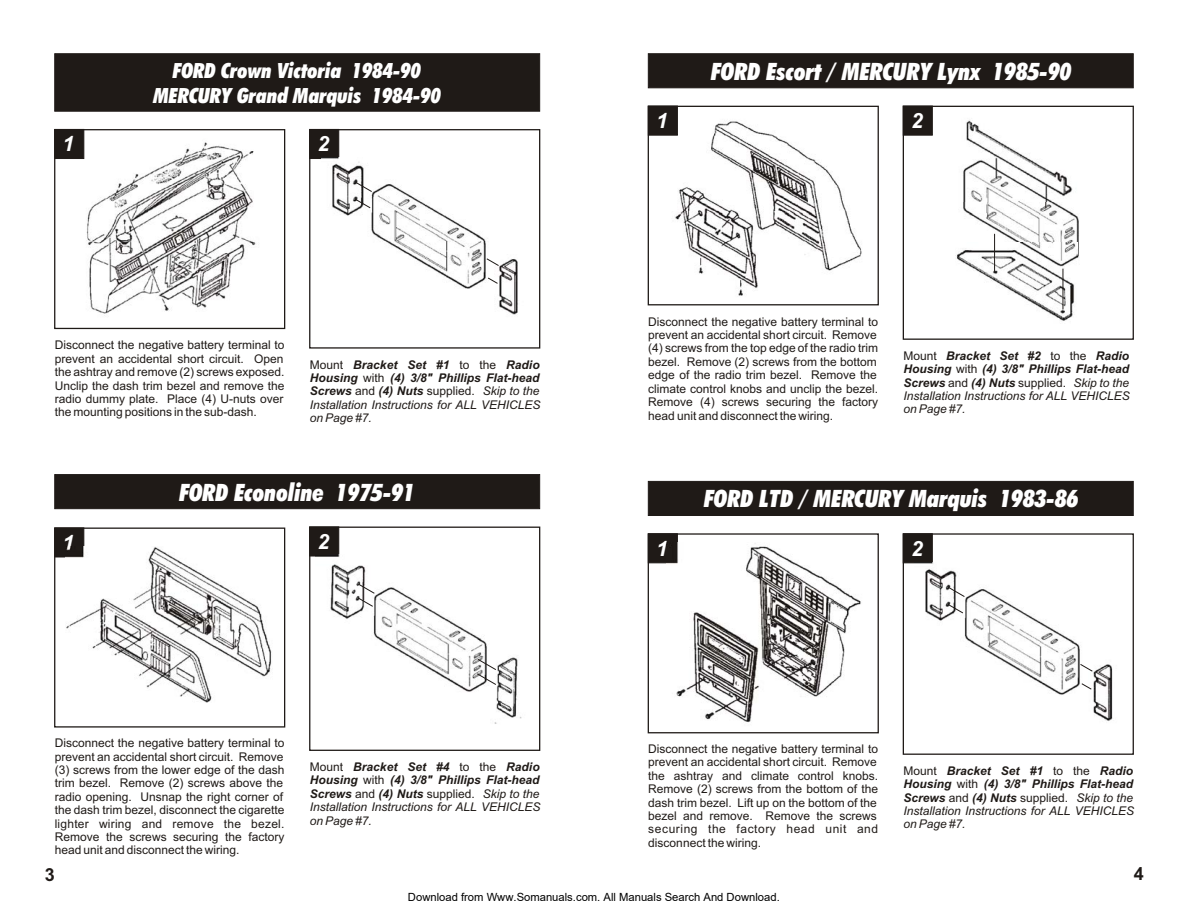
<style>
.page{position:relative;width:1188px;height:918px;background:#fff}
.page>*{position:absolute;margin:0;border:0;box-sizing:border-box;transform-origin:0 0}
.t1{font:24px "Futura X Blk Cn It BT";color:#fff}
.t2{font:21px/25.2px "Futura X Blk Cn It BT";color:#fff;text-align:center}
.t3{font:italic 700 21px "Arial";color:#fff}
.t4{font:700 18px "Arial";color:#1f1a17}
.t5{font:12px/13.4px "Arial";color:#1f1a17;text-align:justify}
.t6{font:italic 700 12px/13.4px "Arial";color:#1f1a17;text-align:justify}
.t7{font:11.25px "Arial";color:#000}
.s1{font-weight:400;font-style:normal}
.s2{font-weight:400}
</style>
<div class="page">
<img style="left:84px;top:138px;width:172px;height:178px">
<div style="left:55px;top:129px;width:29px;height:30px;background:#1f1a17;border:1px solid #1f1a17"></div>
<div style="left:55px;top:54px;width:485px;height:57px;background:#1f1a17"></div>
<div style="left:54px;top:129px;width:231px;height:200px;border:1px solid #1f1a17"></div>
<div style="left:309px;top:129px;width:30px;height:30px;background:#1f1a17;border:1px solid #1f1a17"></div>
<div style="left:309px;top:129px;width:231px;height:220px;border:1px solid #1f1a17"></div>
<img style="left:499px;top:259px;width:19px;height:56px">
<img style="left:322px;top:158px;width:42px;height:58px">
<img style="left:371px;top:184px;width:115px;height:105px">
<svg style="left:354px;top:181px;width:19px;height:28px"></svg>
<svg style="left:486px;top:258px;width:14px;height:9px"></svg>
<svg style="left:488px;top:277px;width:10px;height:7px"></svg>
<div style="left:55px;top:528px;width:29px;height:29px;background:#1f1a17;border:1px solid #1f1a17"></div>
<div style="left:55px;top:474px;width:485px;height:35px;background:#1f1a17;border:1px solid #1f1a17"></div>
<div style="left:54px;top:528px;width:231px;height:200px;border:1px solid #1f1a17"></div>
<div style="left:309px;top:527px;width:30px;height:29px;background:#1f1a17;border:1px solid #1f1a17"></div>
<div style="left:309px;top:527px;width:231px;height:224px;border:1px solid #1f1a17"></div>
<img style="left:65px;top:547px;width:207px;height:156px">
<img style="left:655px;top:121px;width:220px;height:185px">
<div style="left:648px;top:54px;width:485px;height:34px;background:#1f1a17;border:1px solid #1f1a17"></div>
<div style="left:903px;top:106px;width:30px;height:29px;background:#1f1a17;border:1px solid #1f1a17"></div>
<div style="left:903px;top:106px;width:231px;height:234px;border:1px solid #1f1a17"></div>
<div style="left:648px;top:106px;width:231px;height:199px;border:1px solid #1f1a17"></div>
<div style="left:648px;top:106px;width:30px;height:29px;background:#1f1a17;border:1px solid #1f1a17"></div>
<img style="left:373px;top:587px;width:114px;height:105px">
<img style="left:316px;top:554px;width:50px;height:65px">
<img style="left:494px;top:657px;width:28px;height:67px">
<svg style="left:476px;top:658px;width:21px;height:28px"></svg>
<svg style="left:357px;top:583px;width:18px;height:24px"></svg>
<img style="left:963px;top:201px;width:116px;height:57px">
<img style="left:955px;top:243px;width:122px;height:78px">
<hr style="left:994px;top:234px;width:1px;height:38px;background:#1f1a17">
<hr style="left:1063px;top:269px;width:1px;height:40px;background:#1f1a17">
<img style="left:963px;top:120px;width:110px;height:81px">
<div style="left:648px;top:534px;width:30px;height:29px;background:#1f1a17;border:1px solid #1f1a17"></div>
<div style="left:648px;top:481px;width:485px;height:35px;background:#1f1a17"></div>
<div style="left:648px;top:533px;width:231px;height:200px;border:1px solid #1f1a17"></div>
<div style="left:903px;top:534px;width:30px;height:29px;background:#1f1a17;border:1px solid #1f1a17"></div>
<div style="left:903px;top:533px;width:231px;height:222px;border:1px solid #1f1a17"></div>
<img style="left:666px;top:543px;width:195px;height:180px">
<img style="left:1093px;top:664px;width:20px;height:57px">
<img style="left:914px;top:562px;width:43px;height:59px">
<img style="left:964px;top:589px;width:116px;height:106px">
<svg style="left:947px;top:586px;width:18px;height:28px"></svg>
<svg style="left:1079px;top:663px;width:14px;height:9px"></svg>
<svg style="left:1081px;top:683px;width:11px;height:7px"></svg>
<h2 class="t3" style="left:62px;top:136px;width:13px">1</h2>
<h2 class="t2" style="left:153px;top:60px;width:289px">FORD Crown Victoria 1984-90<br>MERCURY Grand Marquis 1984-90</h2>
<h2 class="t3" style="left:317px;top:136px;width:13px">2</h2>
<h1 class="t1" style="left:711px;top:62px;width:362px">FORD Escort / MERCURY Lynx 1985-90</h1>
<h2 class="t3" style="left:656px;top:113px;width:13px">1</h2>
<h2 class="t3" style="left:911px;top:113px;width:13px">2</h2>
<p class="t5" style="left:55px;top:340px;width:231px">Disconnect the negative battery terminal to prevent an accidental short circuit. Open the ashtray and remove (2) screws exposed.<br>Unclip the dash trim bezel and remove the radio dummy plate. Place (4) U-nuts over the mounting positions in the sub-dash.</p>
<p class="t5" style="left:648px;top:316px;width:231px">Disconnect the negative battery terminal to prevent an accidental short circuit. Remove (4) screws from the top edge of the radio trim bezel. Remove (2) screws from the bottom edge of the radio trim bezel. Remove the climate control knobs and unclip the bezel.<br>Remove (4) screws securing the factory head unit and disconnect the wiring.</p>
<p class="t6" style="left:310px;top:359px;width:232px"><span class="s1">Mount</span> Bracket Set #1 <span class="s1">to the</span> Radio Housing <span class="s1">with</span> (4) 3/8" Phillips Flat-head Screws <span class="s1">and</span> (4) Nuts <span class="s1">supplied.</span> <span class="s2">Skip to the Installation Instructions for ALL VEHICLES on Page #7.</span></p>
<p class="t6" style="left:903px;top:350px;width:228px"><span class="s1">Mount</span> Bracket Set #2 <span class="s1">to the</span> Radio Housing <span class="s1">with</span> (4) 3/8" Phillips Flat-head Screws <span class="s1">and</span> (4) Nuts <span class="s1">supplied.</span> <span class="s2">Skip to the Installation Instructions for ALL VEHICLES on Page #7.</span></p>
<h2 class="t3" style="left:62px;top:535px;width:13px">1</h2>
<h1 class="t1" style="left:179px;top:482px;width:237px">FORD Econoline 1975-91</h1>
<h2 class="t3" style="left:317px;top:534px;width:13px">2</h2>
<h2 class="t3" style="left:656px;top:540px;width:13px">1</h2>
<h1 class="t1" style="left:704px;top:489px;width:376px">FORD LTD / MERCURY Marquis 1983-86</h1>
<h2 class="t3" style="left:911px;top:540px;width:13px">2</h2>
<p class="t5" style="left:55px;top:737px;width:231px">Disconnect the negative battery terminal to prevent an accidental short circuit. Remove (3) screws from the lower edge of the dash trim bezel. Remove (2) screws above the radio opening. Unsnap the right corner of the dash trim bezel, disconnect the cigarette lighter wiring and remove the bezel.<br>Remove the screws securing the factory head unit and disconnect the wiring.</p>
<p class="t5" style="left:648px;top:743px;width:231px">Disconnect the negative battery terminal to prevent an accidental short circuit. Remove the ashtray and climate control knobs.<br>Remove (2) screws from the bottom of the dash trim bezel. Lift up on the bottom of the bezel and remove. Remove the screws securing the factory head unit and disconnect the wiring.</p>
<p class="t6" style="left:310px;top:761px;width:232px"><span class="s1">Mount</span> Bracket Set #4 <span class="s1">to the</span> Radio Housing <span class="s1">with</span> (4) 3/8" Phillips Flat-head Screws <span class="s1">and</span> (4) Nuts <span class="s1">supplied.</span> <span class="s2">Skip to the Installation Instructions for ALL VEHICLES on Page #7.</span></p>
<p class="t6" style="left:903px;top:765px;width:232px"><span class="s1">Mount</span> Bracket Set #1 <span class="s1">to the</span> Radio Housing <span class="s1">with</span> (4) 3/8" Phillips Flat-head Screws <span class="s1">and</span> (4) Nuts <span class="s1">supplied.</span> <span class="s2">Skip to the Installation Instructions for ALL VEHICLES on Page #7.</span></p>
<h3 class="t4" style="left:45px;top:867px;width:12px">3</h3>
<h3 class="t4" style="left:1134px;top:867px;width:12px">4</h3>
<p class="t7" style="left:408px;top:890px;width:373px">Download from Www.Somanuals.com. All Manuals Search And Download.</p>
</div>
